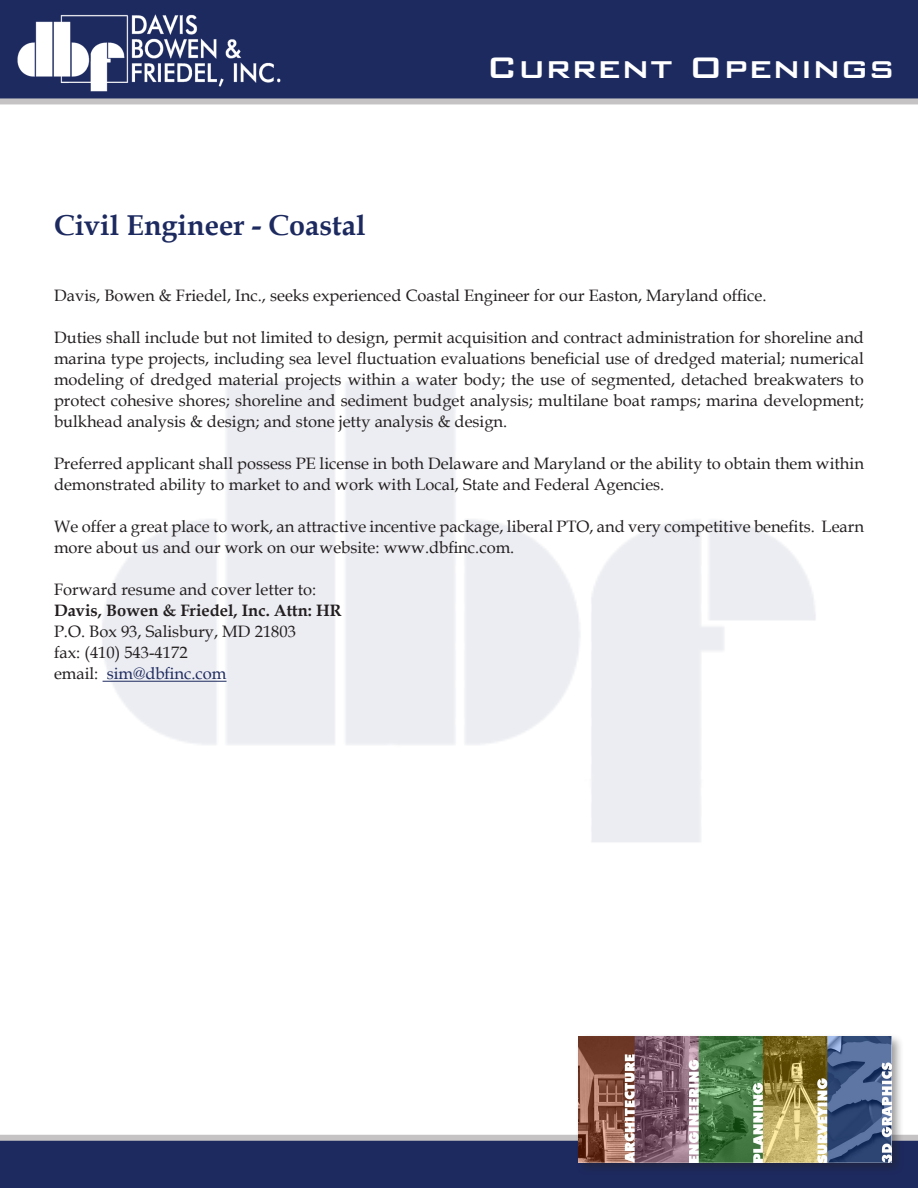
<style>
.page{position:relative;width:918px;height:1188px;background:#fff}
.page>*{position:absolute;margin:0;border:0;box-sizing:border-box;transform-origin:0 0}
.t1{font:500 39.75px "Bank Gothic BT";color:#fff}
.Press_Release_Headin{font:700 28.65px "Book Antiqua";color:#1d2a5f}
.t2{font:16.5px/21px "Book Antiqua";color:#231f20}
.t3{font:700 16.5px "Book Antiqua";color:#231f20}
.t4{font:16.5px "Book Antiqua";color:#1d2a5f}
.s1{color:#231f20}
</style>
<div class="page">
<div style="left:0;top:0;width:918px;height:98px;background:#1d2a5f"></div>
<div style="left:0;top:1141px;width:918px;height:47px;background:#1d2a5f"></div>
<img style="left:17px;top:14px;width:264px;height:78px">
<div style="left:0;top:98px;width:918px;height:6px;background:#c5c3c4"></div>
<div style="left:0;top:1135px;width:918px;height:6px;background:#c5c3c4"></div>
<div style="left:575px;top:1033px;width:329px;height:142px;background:#231f20;opacity:.45"></div>
<img style="left:578px;top:1037px;width:313px;height:125px">
<hr style="left:103px;top:681px;width:124px;height:1px;background:#1d2a5f">
<p class="Press_Release_Headin" style="left:54px;top:205px;width:313px">Civil Engineer - Coastal</p>
<h1 class="t1" style="left:486px;top:45px;width:410px">Current Openings</h1>
<p class="t2" style="left:54px;top:285px;width:714px">Davis, Bowen &amp; Friedel, Inc., seeks experienced Coastal Engineer for our Easton, Maryland office.</p>
<p class="t2" style="left:54px;top:327px;width:812px;text-align:justify">Duties shall include but not limited to design, permit acquisition and contract administration for shoreline and marina type projects, including sea level fluctuation evaluations beneficial use of dredged material; numerical modeling of dredged material projects within a water body; the use of segmented, detached breakwaters to protect cohesive shores; shoreline and sediment budget analysis; multilane boat ramps; marina development; bulkhead analysis &amp; design; and stone jetty analysis &amp; design.</p>
<p class="t2" style="left:54px;top:453px;width:811px">Preferred applicant shall possess PE license in both Delaware and Maryland or the ability to obtain them within demonstrated ability to market to and work with Local, State and Federal Agencies.</p>
<p class="t2" style="left:54px;top:516px;width:812px">We offer a great place to work, an attractive incentive package, liberal PTO, and very competitive benefits. Learn more about us and our work on our website: www.dbfinc.com.</p>
<p class="t2" style="left:54px;top:579px;width:264px">Forward resume and cover letter to:</p>
<p class="t3" style="left:54px;top:599px;width:289px">Davis, Bowen &amp; Friedel, Inc. Attn: HR</p>
<p class="t2" style="left:54px;top:621px;width:244px">P.O. Box 93, Salisbury, MD 21803</p>
<p class="t2" style="left:54px;top:642px;width:135px">fax: (410) 543-4172</p>
<p class="t4" style="left:54px;top:662px;width:174px"><span class="s1">email:</span> sim@dbfinc.com</p>
</div>
